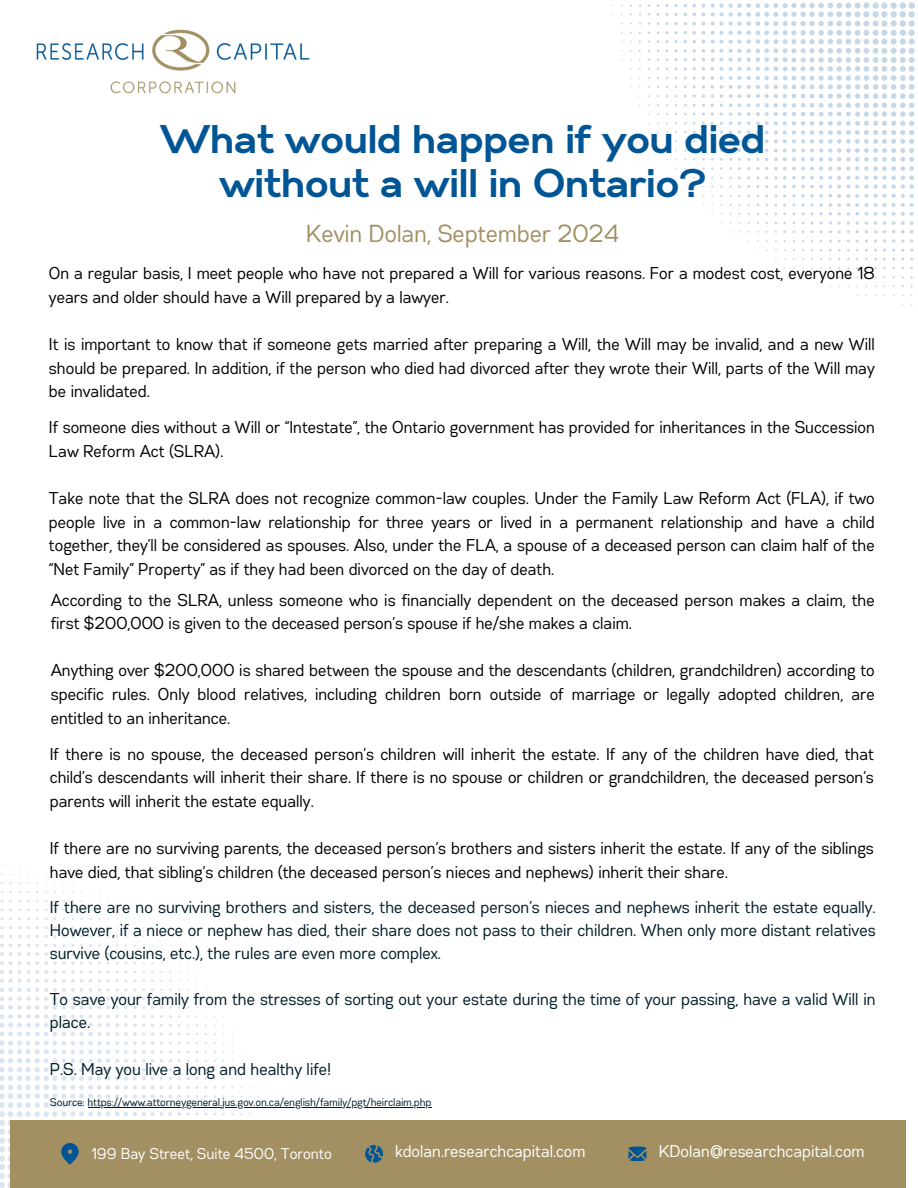
<style>
.page{position:relative;width:918px;height:1188px;background:#fff}
.page>*{position:absolute;margin:0;border:0;box-sizing:border-box;transform-origin:0 0}
.t1{font:700 39.9px/43.8px "Gabriel Sans";color:#005595;text-align:center}
.t2{font:24.6px "Gabriel Sans Cond";color:#a29062}
.t3{font:17.1px/23.7px "Gabriel Sans Cond";color:#000}
.t4{font:17.1px/23.1px "Gabriel Sans Cond";color:#001c27;text-align:justify}
.t5{font:16.95px "Gabriel Sans Cond";color:#fff}
.t6{font:15.45px "Gabriel Sans Cond";color:#fff}
.t7{font:11.1px "Gabriel Sans Cond";color:#001c27}
</style>
<div class="page">
<svg style="left:45px;top:935px;width:11px;height:3px"></svg>
<svg style="left:45px;top:926px;width:11px;height:3px"></svg>
<svg style="left:0;top:926px;width:12px;height:12px"></svg>
<svg style="left:0;top:917px;width:12px;height:3px"></svg>
<svg style="left:45px;top:917px;width:11px;height:3px"></svg>
<svg style="left:0;top:900px;width:3px;height:11px"></svg>
<svg style="left:79px;top:944px;width:128px;height:177px"></svg>
<div style="left:10px;top:1121px;width:896px;height:67px;background:#a29062"></div>
<svg style="left:628px;top:1146px;width:18px;height:15px"></svg>
<svg style="left:365px;top:1145px;width:18px;height:18px"></svg>
<svg style="left:0;top:944px;width:79px;height:244px"></svg>
<svg style="left:657px;top:13px;width:12px;height:3px"></svg>
<svg style="left:657px;top:4px;width:12px;height:3px"></svg>
<svg style="left:657px;top:22px;width:12px;height:3px"></svg>
<svg style="left:892px;top:249px;width:3px;height:12px"></svg>
<svg style="left:657px;top:31px;width:12px;height:3px"></svg>
<svg style="left:657px;top:40px;width:12px;height:3px"></svg>
<svg style="left:675px;top:77px;width:3px;height:11px"></svg>
<svg style="left:684px;top:3px;width:72px;height:140px"></svg>
<svg style="left:756px;top:2px;width:162px;height:241px"></svg>
<img style="left:36px;top:29px;width:274px;height:65px">
<hr style="left:88px;top:1107px;width:344px;height:1px;background:#001c27">
<p class="t1" style="left:160px;top:120px;width:607px">What would happen if you died without a will in Ontario?</p>
<h3 class="t2" style="left:307px;top:222px;width:314px">Kevin Dolan, September 2024</h3>
<p class="t3" style="left:49px;top:262px;width:827px">On a regular basis, I meet people who have not prepared a Will for various reasons. For a modest cost, everyone 18 years and older should have a Will prepared by a lawyer.</p>
<h1 class="t3" style="left:49px;top:333px;width:827px;text-align:justify">It is important to know that if someone gets married after preparing a Will, the Will may be invalid, and a new Will should be prepared. In addition, if the person who died had divorced after they wrote their Will, parts of the Will may be invalidated.</h1>
<h2 class="t3" style="left:49px;top:416px;width:827px">If someone dies without a Will or “Intestate”, the Ontario government has provided for inheritances in the Succession<br>Law Reform Act (SLRA).</h2>
<h3 class="t3" style="left:49px;top:487px;width:827px;text-align:justify">Take note that the SLRA does not recognize common-law couples. Under the Family Law Reform Act (FLA), if two people live in a common-law relationship for three years or lived in a permanent relationship and have a child together, they’ll be considered as spouses. Also, under the FLA, a spouse of a deceased person can claim half of the “Net Family” Property” as if they had been divorced on the day of death.</h3>
<h3 class="t3" style="left:51px;top:589px;width:826px">According to the SLRA, unless someone who is financially dependent on the deceased person makes a claim, the first $200,000 is given to the deceased person’s spouse if he/she makes a claim.</h3>
<h3 class="t3" style="left:51px;top:660px;width:826px;text-align:justify">Anything over $200,000 is shared between the spouse and the descendants (children, grandchildren) according to specific rules. Only blood relatives, including children born outside of marriage or legally adopted children, are entitled to an inheritance.</h3>
<h3 class="t3" style="left:50px;top:743px;width:826px;text-align:justify">If there is no spouse, the deceased person’s children will inherit the estate. If any of the children have died, that child’s descendants will inherit their share. If there is no spouse or children or grandchildren, the deceased person’s parents will inherit the estate equally.</h3>
<h3 class="t3" style="left:50px;top:837px;width:826px">If there are no surviving parents, the deceased person’s brothers and sisters inherit the estate. If any of the siblings have died, that sibling’s children (the deceased person’s nieces and nephews) inherit their share.</h3>
<h3 class="t4" style="left:50px;top:896px;width:827px">If there are no surviving brothers and sisters, the deceased person’s nieces and nephews inherit the estate equally.<br>However, if a niece or nephew has died, their share does not pass to their children. When only more distant relatives survive (cousins, etc.), the rules are even more complex.</h3>
<h3 class="t4" style="left:50px;top:989px;width:827px">To save your family from the stresses of sorting out your estate during the time of your passing, have a valid Will in place.</h3>
<p class="t4" style="left:50px;top:1058px;width:283px">P.S. May you live a long and healthy life!</p>
<p class="t7" style="left:50px;top:1097px;width:383px">Source: https://www.attorneygeneral.jus.gov.on.ca/english/family/pgt/heirclaim.php</p>
<h3 class="t6" style="left:92px;top:1147px;width:242px">199 Bay Street, Suite 4500, Toronto</h3>
<h3 class="t5" style="left:395px;top:1144px;width:192px">kdolan.researchcapital.com</h3>
<h3 class="t5" style="left:659px;top:1144px;width:207px">KDolan@researchcapital.com</h3>
</div>
